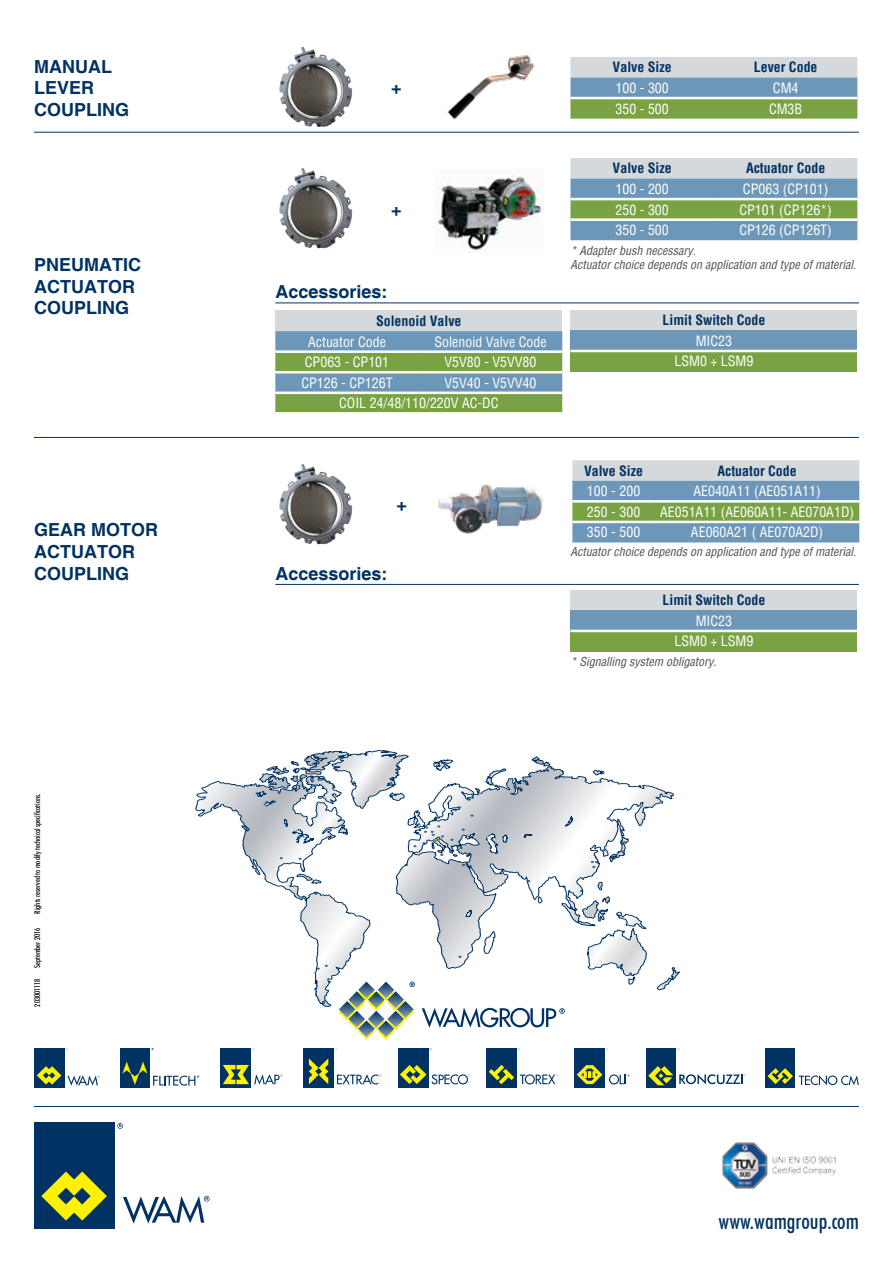
<style>
.page{position:relative;width:893px;height:1263px;background:#fff}
.page>*{position:absolute;margin:0;border:0;box-sizing:border-box;transform-origin:0 0}
.t1{font:500 condensed 22.5px "Futura BT";color:#003263}
.t2{font:700 18px/21.6px "Helvetica";color:#003263}
.t3{font:condensed 13.95px/20.5px "Helvetica";color:#fff;text-align:center}
.t4{font:700 condensed 13.95px "Helvetica";color:#003263}
.t5{font:italic condensed 12px/14.4px "Helvetica";color:#4d4d4f}
.t6{font:500 condensed 7.95px "Futura BT";color:#000}
</style>
<div class="page">
<svg style="left:123px;top:1196px;width:86px;height:27px"></svg>
<div style="left:34px;top:1123px;width:80px;height:106px;background:#003263"></div>
<svg style="left:41px;top:1171px;width:66px;height:49px"></svg>
<svg style="left:117px;top:1123px;width:6px;height:6px"></svg>
<div style="left:221px;top:1048px;width:30px;height:40px;background:#003263"></div>
<svg style="left:223px;top:1065px;width:59px;height:19px"></svg>
<div style="left:304px;top:1048px;width:30px;height:40px;background:#003263"></div>
<svg style="left:309px;top:1058px;width:19px;height:26px"></svg>
<svg style="left:337px;top:1074px;width:44px;height:10px"></svg>
<div style="left:398px;top:1048px;width:30px;height:40px;background:#003263"></div>
<svg style="left:400px;top:1065px;width:70px;height:19px"></svg>
<div style="left:486px;top:1048px;width:30px;height:40px;background:#003263"></div>
<svg style="left:489px;top:1065px;width:25px;height:19px"></svg>
<svg style="left:520px;top:1074px;width:38px;height:10px"></svg>
<svg style="left:67px;top:1075px;width:33px;height:11px"></svg>
<div style="left:34px;top:1048px;width:30px;height:40px;background:#003263"></div>
<svg style="left:37px;top:1066px;width:24px;height:18px"></svg>
<div style="left:575px;top:1048px;width:30px;height:40px;background:#003263"></div>
<svg style="left:577px;top:1065px;width:25px;height:19px"></svg>
<svg style="left:609px;top:1074px;width:20px;height:10px"></svg>
<div style="left:646px;top:1048px;width:30px;height:39px;background:#003263"></div>
<svg style="left:648px;top:1066px;width:25px;height:19px"></svg>
<svg style="left:679px;top:1074px;width:67px;height:10px"></svg>
<div style="left:765px;top:1048px;width:30px;height:39px;background:#003263"></div>
<svg style="left:799px;top:1075px;width:60px;height:10px"></svg>
<svg style="left:768px;top:1068px;width:25px;height:16px"></svg>
<div style="left:120px;top:1048px;width:30px;height:40px;background:#003263"></div>
<svg style="left:122px;top:1062px;width:25px;height:23px"></svg>
<svg style="left:153px;top:1075px;width:46px;height:11px"></svg>
<hr style="left:34px;top:1106px;width:825px;height:1px;background:#003263">
<svg style="left:196px;top:750px;width:484px;height:256px"></svg>
<svg style="left:450px;top:838px;width:4px;height:3px"></svg>
<svg style="left:453px;top:806px;width:8px;height:5px"></svg>
<svg style="left:298px;top:857px;width:4px;height:3px"></svg>
<svg style="left:317px;top:965px;width:11px;height:5px"></svg>
<svg style="left:562px;top:885px;width:4px;height:3px"></svg>
<svg style="left:591px;top:861px;width:7px;height:7px"></svg>
<svg style="left:461px;top:828px;width:4px;height:3px"></svg>
<svg style="left:569px;top:906px;width:9px;height:5px"></svg>
<svg style="left:470px;top:814px;width:4px;height:3px"></svg>
<svg style="left:413px;top:818px;width:31px;height:29px"></svg>
<hr style="left:892px;top:1053px;width:1px;height:48px;background:#003263">
<img style="left:722px;top:1142px;width:114px;height:47px">
<hr style="left:34px;top:132px;width:825px;height:1px;background:#003263">
<hr style="left:34px;top:437px;width:825px;height:1px;background:#003263">
<hr style="left:275px;top:584px;width:584px;height:1px;background:#003263">
<svg style="left:570px;top:57px;width:287px;height:62px;background:#97b39f"></svg>
<hr style="left:570px;top:97px;width:144px;height:2px;background:#fff">
<hr style="left:714px;top:97px;width:143px;height:2px;background:#fff">
<div style="left:570px;top:590px;width:287px;height:20px;background:#d6d9db"></div>
<div style="left:570px;top:610px;width:287px;height:21px;background:#6d97b9"></div>
<div style="left:570px;top:631px;width:287px;height:20px;background:#79a342"></div>
<hr style="left:570px;top:630px;width:287px;height:2px;background:#fff">
<svg style="left:572px;top:460px;width:287px;height:82px;background:#8daca7"></svg>
<hr style="left:572px;top:500px;width:83px;height:3px;background:#fff">
<hr style="left:655px;top:500px;width:204px;height:3px;background:#fff">
<hr style="left:572px;top:521px;width:83px;height:2px;background:#fff">
<hr style="left:655px;top:521px;width:204px;height:2px;background:#fff">
<hr style="left:275px;top:302px;width:584px;height:1px;background:#003263">
<div style="left:570px;top:310px;width:287px;height:20px;background:#d6d9db"></div>
<div style="left:570px;top:330px;width:287px;height:21px;background:#6d97b9"></div>
<div style="left:570px;top:351px;width:287px;height:21px;background:#79a342"></div>
<hr style="left:570px;top:350px;width:287px;height:2px;background:#fff">
<svg style="left:570px;top:158px;width:287px;height:82px;background:#8daca7"></svg>
<hr style="left:570px;top:198px;width:144px;height:2px;background:#fff">
<hr style="left:714px;top:198px;width:143px;height:2px;background:#fff">
<hr style="left:570px;top:218px;width:144px;height:3px;background:#fff">
<hr style="left:714px;top:218px;width:143px;height:3px;background:#fff">
<div style="left:275px;top:311px;width:287px;height:20px;background:#d6d9db"></div>
<svg style="left:275px;top:331px;width:287px;height:81px;background:#749e7f"></svg>
<hr style="left:275px;top:350px;width:144px;height:3px;background:#fff">
<hr style="left:419px;top:350px;width:143px;height:3px;background:#fff">
<hr style="left:275px;top:391px;width:144px;height:3px;background:#fff">
<hr style="left:419px;top:391px;width:143px;height:3px;background:#fff">
<hr style="left:275px;top:371px;width:144px;height:2px;background:#fff">
<hr style="left:419px;top:371px;width:143px;height:2px;background:#fff">
<img style="left:279px;top:47px;width:74px;height:80px">
<img style="left:279px;top:168px;width:74px;height:81px">
<img style="left:279px;top:464px;width:74px;height:81px">
<img style="left:438px;top:484px;width:105px;height:50px">
<img style="left:447px;top:55px;width:88px;height:65px">
<img style="left:435px;top:175px;width:107px;height:78px">
<hr style="left:892px;top:419px;width:1px;height:609px;background:#6d97b9">
<svg style="left:339px;top:982px;width:76px;height:58px"></svg>
<svg style="left:422px;top:1007px;width:143px;height:21px"></svg>
<p class="t2" style="left:34px;top:56px;width:97px">MANUAL<br>LEVER<br>COUPLING</p>
<p class="t2" style="left:34px;top:255px;width:108px">PNEUMATIC<br>ACTUATOR<br>COUPLING</p>
<p class="t2" style="left:34px;top:520px;width:126px">GEAR MOTOR<br>ACTUATOR<br>COUPLING</p>
<p class="t6" style="left:32px;top:914px;width:122px;rotate:-90deg">Rights reserved to modify technical specifications.</p>
<p class="t6" style="left:32px;top:968px;width:42px;rotate:-90deg">September 2016</p>
<p class="t6" style="left:32px;top:1006px;width:29px;rotate:-90deg">203001118</p>
<p class="t2" style="left:391px;top:78px;width:12px">+</p>
<p class="t2" style="left:391px;top:199px;width:12px">+</p>
<p class="t2" style="left:275px;top:282px;width:114px">Accessories:</p>
<p class="t4" style="left:376px;top:312px;width:87px">Solenoid Valve</p>
<p class="t3" style="left:308px;top:331px;width:79px">Actuator Code</p>
<p class="t3" style="left:434px;top:331px;width:114px">Solenoid Valve Code</p>
<p class="t3" style="left:305px;top:352px;width:86px">CP063 - CP101</p>
<p class="t3" style="left:444px;top:352px;width:94px">V5V80 - V5VV80</p>
<p class="t3" style="left:301px;top:372px;width:93px">CP126 - CP126T</p>
<p class="t3" style="left:339px;top:372px;width:199px;text-align:left;text-indent:105px">V5V40 - V5VV40<br>COIL 24/48/110/220V AC-DC</p>
<p class="t2" style="left:396px;top:495px;width:12px">+</p>
<p class="t2" style="left:275px;top:563px;width:114px">Accessories:</p>
<p class="t4" style="left:613px;top:58px;width:61px">Valve Size</p>
<p class="t4" style="left:754px;top:58px;width:65px">Lever Code</p>
<p class="t3" style="left:616px;top:77px;width:55px">100 - 300</p>
<p class="t3" style="left:773px;top:77px;width:27px">CM4</p>
<p class="t3" style="left:616px;top:98px;width:55px">350 - 500</p>
<p class="t3" style="left:769px;top:98px;width:35px">CM3B</p>
<p class="t4" style="left:613px;top:159px;width:61px">Valve Size</p>
<p class="t4" style="left:746px;top:159px;width:81px">Actuator Code</p>
<p class="t3" style="left:616px;top:178px;width:55px">100 - 200</p>
<p class="t3" style="left:743px;top:178px;width:87px">CP063 (CP101)</p>
<p class="t3" style="left:616px;top:199px;width:55px">250 - 300</p>
<p class="t3" style="left:739px;top:199px;width:94px">CP101 (CP126*)</p>
<p class="t3" style="left:616px;top:220px;width:55px">350 - 500</p>
<p class="t3" style="left:739px;top:220px;width:94px">CP126 (CP126T)</p>
<p class="t5" style="left:570px;top:243px;width:287px">* Adapter bush necessary.<br>Actuator choice depends on application and type of material.</p>
<p class="t4" style="left:662px;top:311px;width:104px">Limit Switch Code</p>
<p class="t3" style="left:674px;top:330px;width:80px">MIC23<br>LSM0 + LSM9</p>
<p class="t4" style="left:584px;top:461px;width:61px">Valve Size</p>
<p class="t4" style="left:717px;top:461px;width:81px">Actuator Code</p>
<p class="t3" style="left:587px;top:481px;width:55px">100 - 200</p>
<p class="t3" style="left:693px;top:481px;width:129px">AE040A11 (AE051A11)</p>
<p class="t3" style="left:587px;top:501px;width:55px">250 - 300</p>
<p class="t3" style="left:660px;top:501px;width:196px">AE051A11 (AE060A11- AE070A1D)</p>
<p class="t3" style="left:587px;top:522px;width:55px">350 - 500</p>
<p class="t3" style="left:691px;top:522px;width:134px">AE060A21 ( AE070A2D)</p>
<p class="t5" style="left:570px;top:544px;width:287px">Actuator choice depends on application and type of material.</p>
<p class="t4" style="left:662px;top:591px;width:104px">Limit Switch Code</p>
<p class="t3" style="left:674px;top:610px;width:80px">MIC23<br>LSM0 + LSM9</p>
<p class="t5" style="left:570px;top:654px;width:147px">* Signalling system obligatory.</p>
<h1 class="t1" style="left:718px;top:1207px;width:142px">www.wamgroup.com</h1>
</div>
